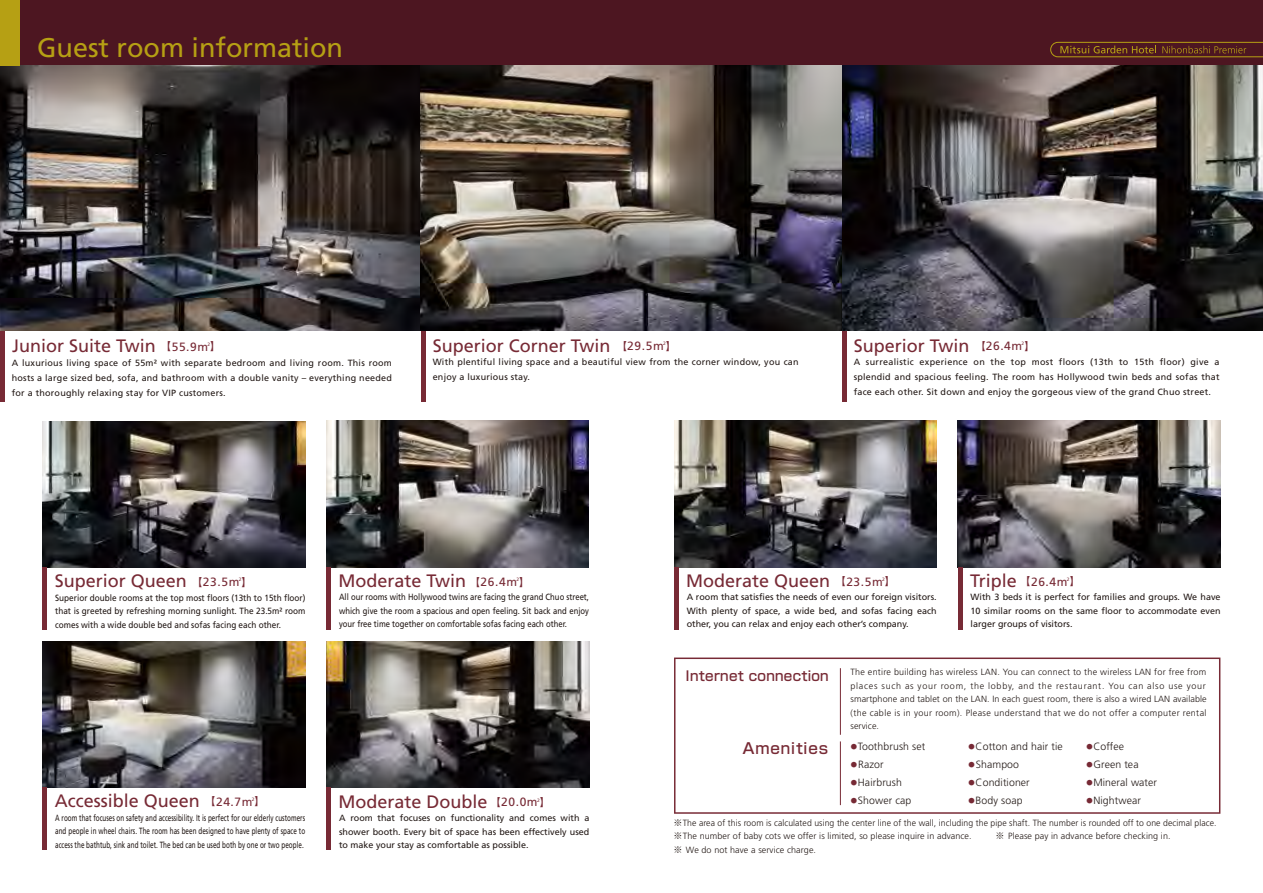
<style>
.page{position:relative;width:1263px;height:893px;background:#fff}
.page>*{position:absolute;margin:0;border:0;box-sizing:border-box;transform-origin:0 0}
.t1{font:27px "Frutiger";color:#b6a014}
.t2{font:18px "Frutiger";color:#772a35}
.t3{font:500 15px "Shin Go Pro";letter-spacing:.06em;color:#772a35}
.t4{font:500 13.5px "Shin Go Pro";letter-spacing:.02em;color:#772a35}
.t5{font:12px "Frutiger";letter-spacing:.05em;color:#772a35}
.t6{font:300 10.5px "Frutiger";letter-spacing:.01em;color:#221815}
.t7{font:9px/13.5px "Frutiger";color:#221815;text-align:justify}
.t8{font:300 9px/13.5px "Frutiger";letter-spacing:.01em;color:#221815;text-align:justify}
.t9{font:300 9px/13.5px "Frutiger";letter-spacing:.01em;color:#221815;scale:.96 1}
.t10{font:9px/13.5px "Frutiger";color:#221815;text-align:justify;scale:.7 1}
.t11{font:9px/13.5px "Frutiger";color:#221815;text-align:justify;scale:.85 1}
.t12{font:9px/13.5px "Frutiger";color:#221815;text-align:justify;scale:.91 1}
.t13{font:9px/15px "Frutiger";letter-spacing:.025em;color:#221815}
.t14{font:4.8px "Frutiger";color:#772a35}
.s1{font-family:"Shin Go Pro";font-weight:500;font-size:10.2px}
.s2{font-size:12px}
.s3{font-family:"Koz Go Pro";font-weight:400}
</style>
<div class="page">
<div style="left:0;top:0;width:1263px;height:66px;background:#4d1621"></div>
<svg style="left:674px;top:657px;width:546px;height:157px"></svg>
<img style="left:0;top:66px;width:1263px;height:265px">
<img style="left:43px;top:421px;width:262px;height:146px">
<img style="left:326px;top:421px;width:263px;height:146px">
<img style="left:42px;top:641px;width:263px;height:146px">
<img style="left:674px;top:421px;width:263px;height:146px">
<img style="left:958px;top:421px;width:262px;height:146px">
<img style="left:326px;top:641px;width:263px;height:146px">
<div style="left:0;top:0;width:19px;height:66px;background:#b6a014"></div>
<div style="left:326px;top:787px;width:5px;height:63px;background:#772a35"></div>
<hr style="left:43px;top:567px;width:4px;height:63px;background:#772a35">
<hr style="left:842px;top:331px;width:4px;height:71px;background:#772a35">
<hr style="left:421px;top:331px;width:4px;height:71px;background:#772a35">
<div style="left:326px;top:567px;width:5px;height:63px;background:#772a35"></div>
<hr style="left:43px;top:787px;width:4px;height:63px;background:#772a35">
<hr style="left:0;top:331px;width:4px;height:71px;background:#772a35">
<hr style="left:840px;top:668px;width:1px;height:67px;background:#772a35">
<hr style="left:840px;top:741px;width:1px;height:64px;background:#772a35">
<hr style="left:674px;top:567px;width:4px;height:63px;background:#772a35">
<hr style="left:958px;top:567px;width:4px;height:63px;background:#772a35">
<svg style="left:1050px;top:42px;width:213px;height:15px"></svg>
<h1 class="t1" style="left:37px;top:31px;width:308px">Guest room information</h1>
<h2 class="t2" style="left:12px;top:335px;width:197px">Junior Suite Twin <span class="s1">【</span><span class="s2">55.9m</span></h2>
<p class="t14" style="left:208px;top:342px;width:14px">2<span class="s1">】</span></p>
<p class="t7" style="left:12px;top:355px;width:382px;line-height:15px">A luxurious living space of 55m² with separate bedroom and living room. This room hosts a large sized bed, sofa, and bathroom with a double vanity – everything needed for a thoroughly relaxing stay for VIP customers.</p>
<h2 class="t2" style="left:433px;top:335px;width:232px">Superior Corner Twin <span class="s1">【</span><span class="s2">29.5m</span></h2>
<p class="t14" style="left:663px;top:341px;width:14px">2<span class="s1">】</span></p>
<p class="t13" style="left:433px;top:354px;width:367px">With plentiful living space and a beautiful view from the corner window, you can enjoy a luxurious stay.</p>
<h2 class="t2" style="left:854px;top:335px;width:170px">Superior Twin <span class="s1">【</span><span class="s2">26.4m</span></h2>
<p class="t14" style="left:1022px;top:341px;width:14px">2<span class="s1">】</span></p>
<p class="t7" style="left:854px;top:354px;width:367px;line-height:15px">A surrealistic experience on the top most floors (13th to 15th floor) give a splendid and spacious feeling. The room has Hollywood twin beds and sofas that face each other. Sit down and enjoy the gorgeous view of the grand Chuo street.</p>
<h2 class="t2" style="left:55px;top:570px;width:186px">Superior Queen <span class="s1">【</span><span class="s2">23.5m</span></h2>
<p class="t14" style="left:239px;top:577px;width:14px">2<span class="s1">】</span></p>
<p class="t12" style="left:55px;top:591px;width:277px">Superior double rooms at the top most floors (13th to 15th floor) that is greeted by refreshing morning sunlight. The 23.5m² room comes with a wide double bed and sofas facing each other.</p>
<h2 class="t2" style="left:339px;top:570px;width:129px">Moderate Twin</h2>
<p class="t11" style="left:339px;top:590px;width:296px">All our rooms with Hollywood twins are facing the grand Chuo street, which give the room a spacious and open feeling. Sit back and enjoy your free time together on comfortable sofas facing each other.</p>
<h3 class="t5" style="left:470px;top:575px;width:49px"><span class="s1">【</span>26.4m</h3>
<p class="t14" style="left:516px;top:577px;width:14px">2<span class="s1">】</span></p>
<h2 class="t2" style="left:55px;top:790px;width:147px">Accessible Queen</h2>
<p class="t10" style="left:55px;top:811px;width:359px">A room that focuses on safety and accessibility. It is perfect for our elderly customers and people in wheel chairs. The room has been designed to have plenty of space to access the bathtub, sink and toilet. The bed can be used both by one or two people.</p>
<h3 class="t5" style="left:205px;top:795px;width:49px"><span class="s1">【</span>24.7m</h3>
<p class="t14" style="left:252px;top:797px;width:14px">2<span class="s1">】</span></p>
<h2 class="t2" style="left:339px;top:791px;width:201px">Moderate Double <span class="s1">【</span><span class="s2">20.0m</span></h2>
<p class="t14" style="left:537px;top:797px;width:14px">2<span class="s1">】</span></p>
<p class="t7" style="left:339px;top:811px;width:252px">A room that focuses on functionality and comes with a shower booth. Every bit of space has been effectively used to make your stay as comfortable as possible.</p>
<h2 class="t2" style="left:686px;top:570px;width:146px">Moderate Queen</h2>
<p class="t7" style="left:687px;top:590px;width:251px">A room that satisfies the needs of even our foreign visitors.<br>With plenty of space, a wide bed, and sofas facing each other, you can relax and enjoy each other’s company.</p>
<h3 class="t5" style="left:835px;top:574px;width:49px"><span class="s1">【</span>23.5m</h3>
<p class="t14" style="left:882px;top:576px;width:14px">2<span class="s1">】</span></p>
<h2 class="t2" style="left:970px;top:570px;width:48px">Triple</h2>
<p class="t7" style="left:970px;top:590px;width:251px">With 3 beds it is perfect for families and groups. We have 10 similar rooms on the same floor to accommodate even larger groups of visitors.</p>
<h3 class="t5" style="left:1020px;top:574px;width:49px"><span class="s1">【</span>26.4m</h3>
<p class="t14" style="left:1067px;top:576px;width:14px">2<span class="s1">】</span></p>
<h3 class="t4" style="left:686px;top:665px;width:145px">Internet connection</h3>
<h3 class="t3" style="left:742px;top:736px;width:87px">Amenities</h3>
<p class="t8" style="left:850px;top:666px;width:358px">The entire building has wireless LAN. You can connect to the wireless LAN for free from places such as your room, the lobby, and the restaurant. You can also use your smartphone and tablet on the LAN. In each guest room, there is also a wired LAN available (the cable is in your room). Please understand that we do not offer a computer rental service.</p>
<p class="t6" style="left:851px;top:741px;width:76px"><sup>●</sup>Toothbrush set</p>
<p class="t6" style="left:851px;top:759px;width:34px"><sup>●</sup>Razor</p>
<p class="t6" style="left:851px;top:777px;width:53px"><sup>●</sup>Hairbrush</p>
<p class="t6" style="left:851px;top:795px;width:62px"><sup>●</sup>Shower cap</p>
<p class="t6" style="left:969px;top:741px;width:96px"><sup>●</sup>Cotton and hair tie</p>
<p class="t6" style="left:969px;top:759px;width:52px"><sup>●</sup>Shampoo</p>
<p class="t6" style="left:969px;top:777px;width:63px"><sup>●</sup>Conditioner</p>
<p class="t6" style="left:969px;top:795px;width:55px"><sup>●</sup>Body soap</p>
<p class="t6" style="left:1086px;top:741px;width:39px"><sup>●</sup>Coffee</p>
<p class="t6" style="left:1086px;top:759px;width:54px"><sup>●</sup>Green tea</p>
<p class="t6" style="left:1086px;top:777px;width:72px"><sup>●</sup>Mineral water</p>
<p class="t6" style="left:1086px;top:795px;width:56px"><sup>●</sup>Nightwear</p>
<p class="t9" style="left:673px;top:816px;width:567px"><span class="s3">※</span>The area of this room is calculated using the center line of the wall, including the pipe shaft. The number is rounded off to one decimal place. <span class="s3">※</span>The number of baby cots we offer is limited, so please inquire in advance.<br><span class="s3">※</span> We do not have a service charge.</p>
<p class="t8" style="left:995px;top:829px;width:177px"><span class="s3">※</span> Please pay in advance before checking in.</p>
</div>
